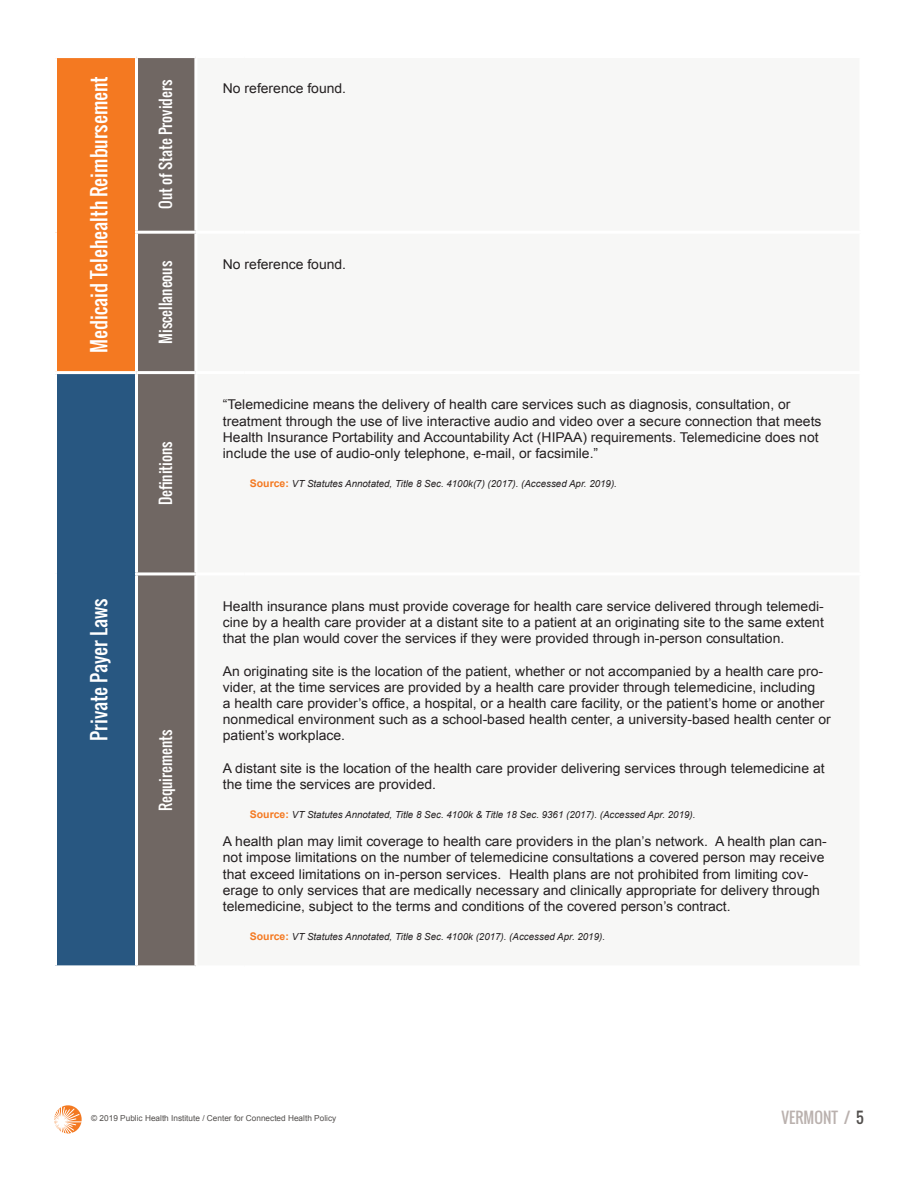
<style>
.page{position:relative;width:918px;height:1188px;background:#fff}
.page>*{position:absolute;margin:0;border:0;box-sizing:border-box;transform-origin:0 0}
.t1{font:19.5px "Oswald";color:#fff}
.t2{font:15px "Oswald";color:#fff}
.t3{font:15px "Oswald";color:#bab1ae}
.t4{font:13.5px/16.2px "Arial";color:#231f20}
.t5{font:italic 9.75px "Arial";color:#231f20}
.t6{font:8.25px "Arial";color:#514e4c}
.s1{font-weight:700;font-style:normal;font-size:10.5px;color:#f47921}
.s2{color:#514e4c}
</style>
<div class="page">
<svg style="left:54px;top:1105px;width:28px;height:29px"></svg>
<div style="left:56px;top:57px;width:80px;height:316px;background:#f47921"></div>
<div style="left:138px;top:58px;width:56px;height:907px;background:#706763"></div>
<div style="left:56px;top:373px;width:80px;height:594px;background:#285781"></div>
<hr style="left:54px;top:55px;width:82px;height:3px;background:#fff">
<hr style="left:54px;top:58px;width:3px;height:174px;background:#fff">
<hr style="left:135px;top:58px;width:3px;height:173px;background:#fff">
<hr style="left:54px;top:232px;width:3px;height:139px;background:#fff">
<hr style="left:135px;top:231px;width:61px;height:3px;background:#fff">
<hr style="left:135px;top:234px;width:3px;height:137px;background:#fff">
<hr style="left:54px;top:371px;width:82px;height:3px;background:#fff">
<hr style="left:54px;top:374px;width:3px;height:200px;background:#fff">
<hr style="left:136px;top:371px;width:60px;height:3px;background:#fff">
<hr style="left:135px;top:374px;width:3px;height:198px;background:#fff">
<hr style="left:54px;top:574px;width:3px;height:391px;background:#fff">
<hr style="left:135px;top:572px;width:61px;height:3px;background:#fff">
<hr style="left:135px;top:575px;width:3px;height:390px;background:#fff">
<hr style="left:54px;top:965px;width:82px;height:3px;background:#fff">
<h1 class="t1" style="left:85px;top:353px;width:279px;rotate:-90deg">Medicaid Telehealth Reimbursement</h1>
<p class="t2" style="left:154px;top:209px;width:131px;rotate:-90deg">Out of State Providers</p>
<p class="t4" style="left:223px;top:81px;width:125px">No reference found.</p>
<p class="t2" style="left:154px;top:344px;width:84px;rotate:-90deg">Miscellaneous</p>
<p class="t4" style="left:223px;top:256px;width:125px">No reference found.</p>
<h1 class="t1" style="left:85px;top:741px;width:143px;rotate:-90deg">Private Payer Laws</h1>
<p class="t2" style="left:154px;top:505px;width:66px;rotate:-90deg">Definitions</p>
<p class="t2" style="left:154px;top:811px;width:83px;rotate:-90deg">Requirements</p>
<p class="t4" style="left:223px;top:397px;width:600px">“Telemedicine means the delivery of health care services such as diagnosis, consultation, or treatment through the use of live interactive audio and video over a secure connection that meets Health Insurance Portability and Accountability Act (HIPAA) requirements. Telemedicine does not include the use of audio-only telephone, e-mail, or facsimile.”</p>
<p class="t5" style="left:250px;top:477px;width:369px"><span class="s1">Source:</span> VT Statutes Annotated, Title 8 Sec. 4100k(7) (2017). (Accessed Apr. 2019).</p>
<p class="t4" style="left:223px;top:598px;width:603px;text-align:justify">Health insurance plans must provide coverage for health care service delivered through telemedi&shy;cine by a health care provider at a distant site to a patient at an originating site to the same extent that the plan would cover the services if they were provided through in-person consultation.</p>
<p class="t4" style="left:223px;top:663px;width:609px">An originating site is the location of the patient, whether or not accompanied by a health care pro&shy;vider, at the time services are provided by a health care provider through telemedicine, including<br>a health care provider’s office, a hospital, or a health care facility, or the patient’s home or another nonmedical environment such as a school-based health center, a university-based health center or patient’s workplace.</p>
<p class="t4" style="left:223px;top:760px;width:603px">A distant site is the location of the health care provider delivering services through telemedicine at the time the services are provided.</p>
<p class="t5" style="left:250px;top:808px;width:447px"><span class="s1">Source:</span> VT Statutes Annotated, Title 8 Sec. 4100k &amp; Title 18 Sec. 9361 (2017). (Accessed Apr. 2019).</p>
<p class="t4" style="left:223px;top:833px;width:605px">A health plan may limit coverage to health care providers in the plan’s network. A health plan can&shy;not impose limitations on the number of telemedicine consultations a covered person may receive that exceed limitations on in-person services. Health plans are not prohibited from limiting cov&shy;erage to only services that are medically necessary and clinically appropriate for delivery through telemedicine, subject to the terms and conditions of the covered person’s contract.</p>
<p class="t5" style="left:250px;top:930px;width:357px"><span class="s1">Source:</span> VT Statutes Annotated, Title 8 Sec. 4100k (2017). (Accessed Apr. 2019).</p>
<p class="t6" style="left:91px;top:1113px;width:246px">© 2019 Public Health Institute / Center for Connected Health Policy</p>
<p class="t3" style="left:782px;top:1106px;width:84px">VERMONT / <span class="s2">5</span></p>
</div>
